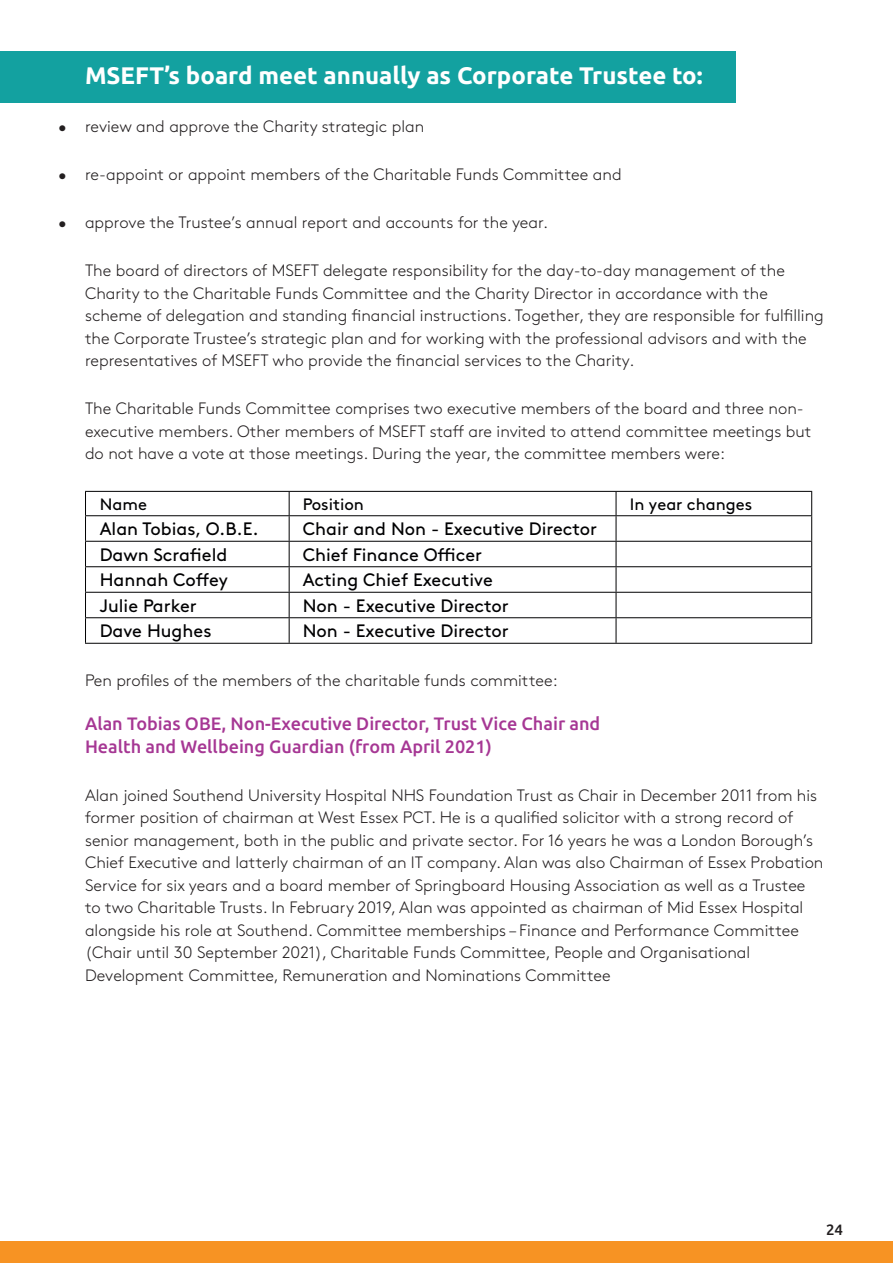
<style>
.page{position:relative;width:893px;height:1263px;background:#fff}
.page>*{position:absolute;margin:0;border:0;box-sizing:border-box;transform-origin:0 0}
.t1{font:700 24px "Ubuntu";color:#fff}
.t2{font:18px "Brown Std";color:#000002}
.t3{font:500 18px/22.5px "Ubuntu";color:#a63794}
.t4{font:300 16.5px/22.5px "Brown Std";color:#231f20}
.t5{font:16.5px "Brown Std";color:#000002}
.t6{font:500 15px "Ubuntu";color:#231f20}
</style>
<div class="page">
<div style="left:0;top:1242px;width:893px;height:21px;background:#f79323"></div>
<div style="left:0;top:51px;width:736px;height:51px;background:#13a1a0"></div>
<hr style="left:85px;top:491px;width:727px;height:1px;background:#000002">
<hr style="left:85px;top:643px;width:727px;height:1px;background:#000002">
<svg style="left:85px;top:492px;width:727px;height:151px"></svg>
<h1 class="t1" style="left:85px;top:66px;width:619px">MSEFT’s board meet annually as Corporate Trustee to:</h1>
<p class="t4" style="left:58px;top:117px;width:368px">• review and approve the Charity strategic plan</p>
<p class="t4" style="left:58px;top:165px;width:565px">• re-appoint or appoint members of the Charitable Funds Committee and</p>
<p class="t4" style="left:58px;top:213px;width:492px">• approve the Trustee’s annual report and accounts for the year.</p>
<p class="t4" style="left:85px;top:261px;width:740px">The board of directors of MSEFT delegate responsibility for the day-to-day management of the Charity to the Charitable Funds Committee and the Charity Director in accordance with the scheme of delegation and standing financial instructions. Together, they are responsible for fulfilling the Corporate Trustee’s strategic plan and for working with the professional advisors and with the representatives of MSEFT who provide the financial services to the Charity.</p>
<p class="t4" style="left:85px;top:399px;width:728px">The Charitable Funds Committee comprises two executive members of the board and three non&shy;executive members. Other members of MSEFT staff are invited to attend committee meetings but do not have a vote at those meetings. During the year, the committee members were:</p>
<p class="t5" style="left:100px;top:498px;width:49px">Name</p>
<p class="t5" style="left:303px;top:498px;width:63px">Position</p>
<p class="t5" style="left:630px;top:498px;width:124px">In year changes</p>
<p class="t2" style="left:100px;top:522px;width:160px">Alan Tobias, O.B.E.</p>
<p class="t2" style="left:303px;top:522px;width:296px">Chair and Non - Executive Director</p>
<p class="t2" style="left:100px;top:548px;width:129px">Dawn Scrafield</p>
<p class="t2" style="left:303px;top:548px;width:181px">Chief Finance Officer</p>
<p class="t2" style="left:100px;top:573px;width:130px">Hannah Coffey</p>
<p class="t2" style="left:303px;top:573px;width:192px">Acting Chief Executive</p>
<p class="t2" style="left:100px;top:599px;width:99px">Julie Parker</p>
<p class="t2" style="left:303px;top:599px;width:207px">Non - Executive Director</p>
<p class="t2" style="left:100px;top:624px;width:113px">Dave Hughes</p>
<p class="t2" style="left:303px;top:624px;width:207px">Non - Executive Director</p>
<p class="t4" style="left:85px;top:671px;width:474px">Pen profiles of the members of the charitable funds committee:</p>
<p class="t3" style="left:85px;top:713px;width:517px">Alan Tobias OBE, Non-Executive Director, Trust Vice Chair and<br>Health and Wellbeing Guardian (from April 2021)</p>
<p class="t4" style="left:85px;top:785px;width:740px">Alan joined Southend University Hospital NHS Foundation Trust as Chair in December 2011 from his former position of chairman at West Essex PCT. He is a qualified solicitor with a strong record of senior management, both in the public and private sector. For 16 years he was a London Borough’s Chief Executive and latterly chairman of an IT company. Alan was also Chairman of Essex Probation Service for six years and a board member of Springboard Housing Association as well as a Trustee to two Charitable Trusts. In February 2019, Alan was appointed as chairman of Mid Essex Hospital alongside his role at Southend. Committee memberships – Finance and Performance Committee (Chair until 30 September 2021), Charitable Funds Committee, People and Organisational Development Committee, Remuneration and Nominations Committee</p>
<p class="t6" style="left:826px;top:1223px;width:19px">24</p>
</div>
